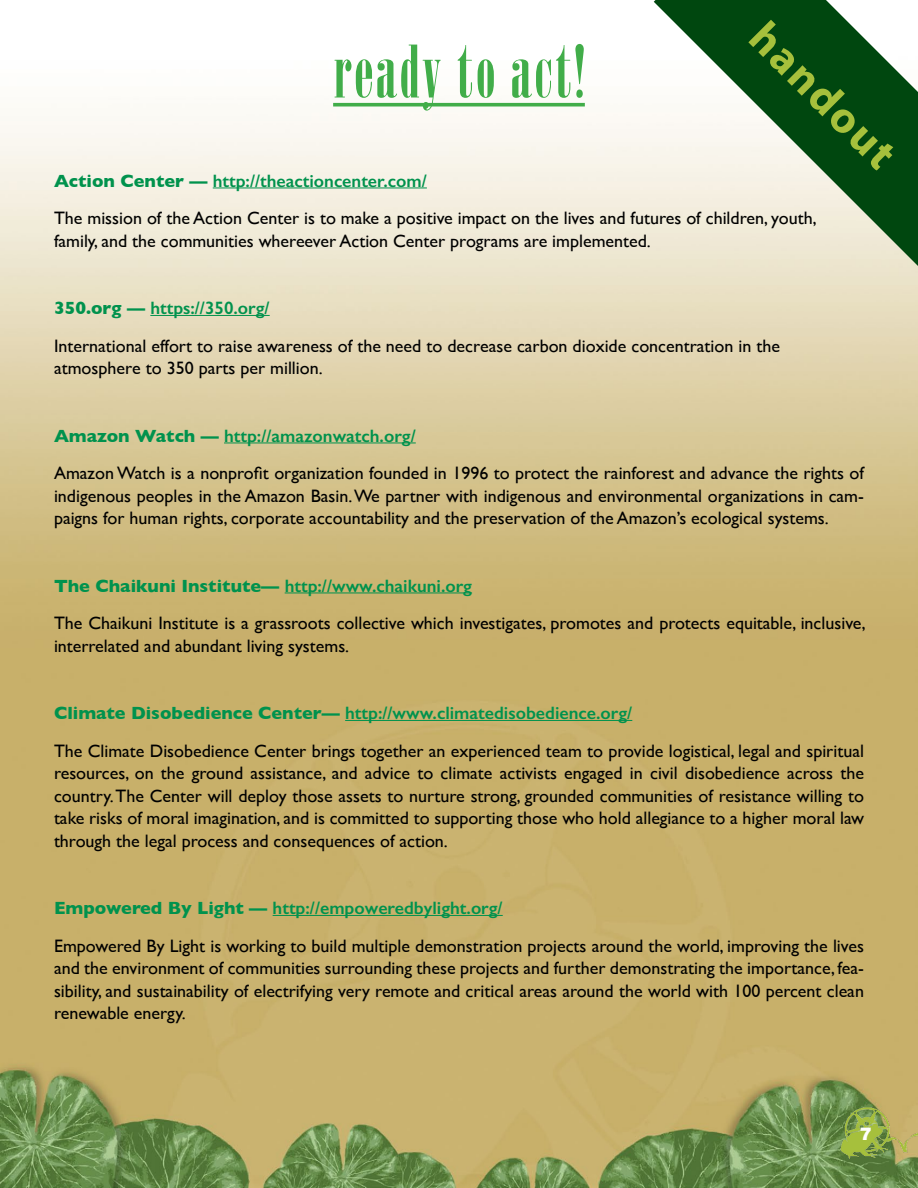
<style>
.page{position:relative;width:918px;height:1188px;background:#fff}
.page>*{position:absolute;margin:0;border:0;box-sizing:border-box;transform-origin:0 0}
.t1{font:72px "Onyx";letter-spacing:.04em;color:#41ad49}
.t2{font:700 45px "Myriad Pro";color:#a6c03c}
.t3{font:18px/37.5px "Gill Sans";color:#000}
.t4{font:900 18px "Ultra";color:#fff}
.s1{font-weight:700;color:#00924d}
.s2{font-weight:600;color:#00924d}
</style>
<div class="page">
<img style="left:0;top:1px;width:918px;height:1187px">
<img style="left:840px;top:1107px;width:78px;height:53px">
<svg style="left:654px;top:0;width:264px;height:266px"></svg>
<hr style="left:333px;top:103px;width:252px;height:3px;background:#41ad49">
<hr style="left:213px;top:188px;width:214px;height:1px;background:#00924d">
<hr style="left:150px;top:315px;width:120px;height:1px;background:#00924d">
<hr style="left:224px;top:443px;width:192px;height:1px;background:#00924d">
<hr style="left:285px;top:593px;width:187px;height:1px;background:#00924d">
<hr style="left:345px;top:720px;width:287px;height:1px;background:#00924d">
<hr style="left:273px;top:915px;width:230px;height:1px;background:#00924d">
<h1 class="t1" style="left:333px;top:30px;width:253px">ready to act!</h1>
<h2 class="t2" style="left:778px;top:9px;width:187px;rotate:45deg">handout</h2>
<p class="t3" style="left:54px;top:162px;width:764px"><span class="s1">Action Center —</span> <span class="s2">http://theactioncenter.com/<br></span>The mission of the Action Center is to make a positive impact on the lives and futures of children, youth,</p>
<p class="t3" style="left:54px;top:222px;width:598px">family, and the communities whereever Action Center programs are implemented.</p>
<p class="t3" style="left:54px;top:289px;width:728px"><span class="s1">350.org —</span> <span class="s2">https://350.org/<br></span>International effort to raise awareness of the need to decrease carbon dioxide concentration in the</p>
<p class="t3" style="left:54px;top:349px;width:270px">atmosphere to 350 parts per million.</p>
<p class="t3" style="left:54px;top:417px;width:811px"><span class="s1">Amazon Watch —</span> <span class="s2">http://amazonwatch.org/<br></span>Amazon Watch is a nonprofit organization founded in 1996 to protect the rainforest and advance the rights of</p>
<p class="t3" style="left:54px;top:484px;width:811px;line-height:22.5px">indigenous peoples in the Amazon Basin. We partner with indigenous and environmental organizations in cam&shy;paigns for human rights, corporate accountability and the preservation of the Amazon’s ecological systems.</p>
<p class="t3" style="left:54px;top:567px;width:813px"><span class="s1">The Chaikuni Institute—</span> <span class="s2">http://www.chaikuni.org<br></span>The Chaikuni Institute is a grassroots collective which investigates, promotes and protects equitable, inclusive,</p>
<p class="t3" style="left:54px;top:627px;width:297px">interrelated and abundant living systems.</p>
<p class="t3" style="left:54px;top:694px;width:811px"><span class="s1">Climate Disobedience Center—</span> <span class="s2">http://www.climatedisobedience.org/<br></span>The Climate Disobedience Center brings together an experienced team to provide logistical, legal and spiritual</p>
<p class="t3" style="left:54px;top:762px;width:812px;line-height:22.5px;text-align:justify">resources, on the ground assistance, and advice to climate activists engaged in civil disobedience across the country. The Center will deploy those assets to nurture strong, grounded communities of resistance willing to take risks of moral imagination, and is committed to supporting those who hold allegiance to a higher moral law through the legal process and consequences of action.</p>
<p class="t3" style="left:54px;top:889px;width:812px"><span class="s1">Empowered By Light —</span> <span class="s2">http://empoweredbylight.org/<br></span>Empowered By Light is working to build multiple demonstration projects around the world, improving the lives</p>
<p class="t3" style="left:54px;top:957px;width:812px;line-height:22.5px;text-align:justify">and the environment of communities surrounding these projects and further demonstrating the importance, fea&shy;sibility, and sustainability of electrifying very remote and critical areas around the world with 100 percent clean renewable energy.</p>
<p class="t4" style="left:861px;top:1127px;width:13px">7</p>
</div>
